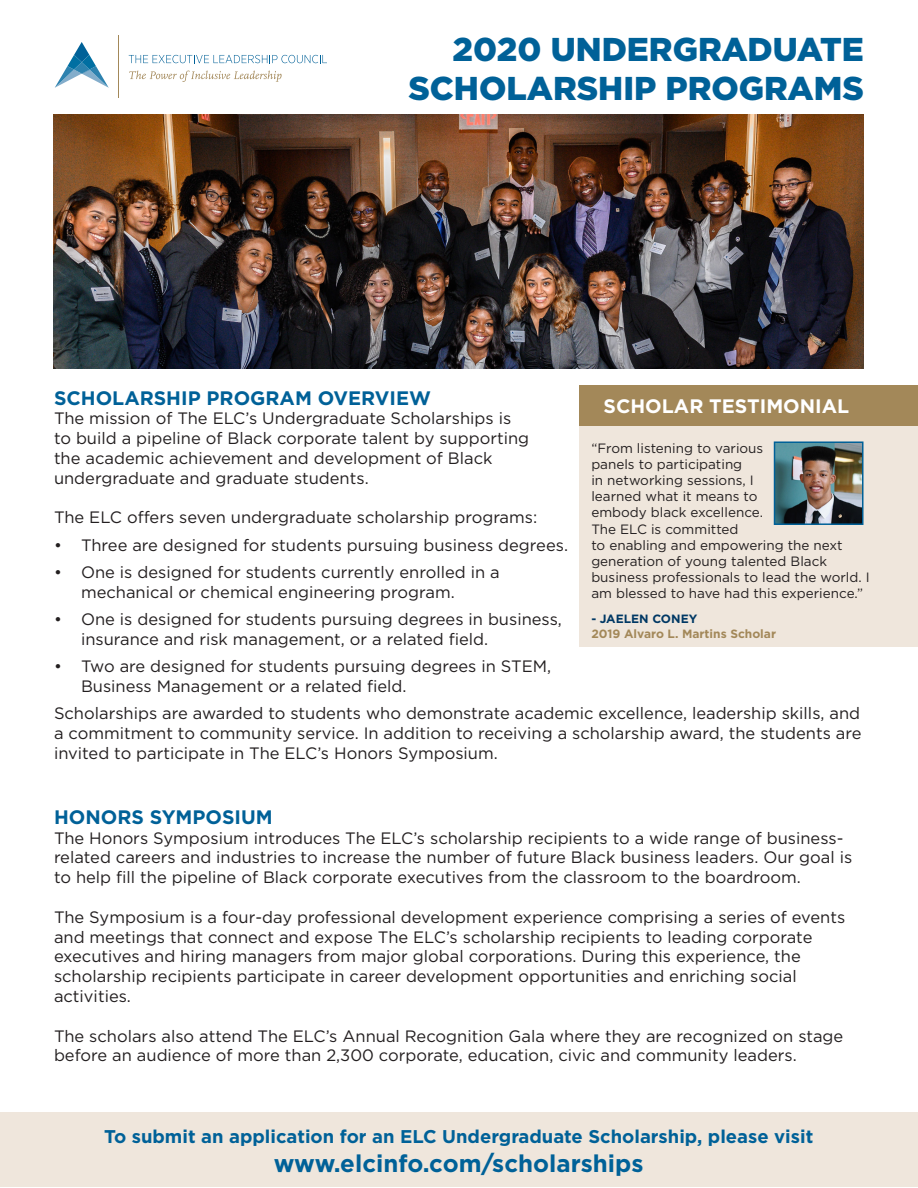
<style>
.page{position:relative;width:918px;height:1188px;background:#fff}
.page>*{position:absolute;margin:0;border:0;box-sizing:border-box;transform-origin:0 0}
.t1{font:900 33px/39.6px "Gotham";color:#006198;text-align:right}
.t2{font:700 24.15px "Gotham";color:#006198}
.t3{font:700 19.5px "Gotham";color:#006198}
.t4{font:700 19.5px "Gotham";color:#fff}
.t5{font:700 18.45px "Gotham";color:#006198}
.t6{font:16.5px/19.8px "Gotham";color:#231f20}
.t7{font:13.5px/16.2px "Gotham";color:#231f20}
.t8{font:700 12px/14.4px "Gotham";color:#a38859}
.s1{color:#003864}
</style>
<div class="page">
<div style="left:0;top:1113px;width:918px;height:74px;background:#efe6dc"></div>
<svg style="left:129px;top:71px;width:153px;height:11px"></svg>
<svg style="left:129px;top:55px;width:198px;height:8px"></svg>
<hr style="left:118px;top:35px;width:1px;height:62px;background:#a38859">
<svg style="left:55px;top:42px;width:54px;height:46px"></svg>
<div style="left:580px;top:385px;width:338px;height:262px;background:#efe6dc"></div>
<div style="left:580px;top:385px;width:338px;height:40px;background:#a38859"></div>
<img style="left:777px;top:444px;width:84px;height:78px">
<div style="left:774px;top:441px;width:90px;height:84px;border:2px solid #006198"></div>
<img style="left:54px;top:115px;width:810px;height:254px">
<p class="t1" style="left:408px;top:29px;width:457px">2020 UNDERGRADUATE<br>SCHOLARSHIP PROGRAMS</p>
<p class="t3" style="left:54px;top:385px;width:379px">SCHOLARSHIP PROGRAM OVERVIEW</p>
<p class="t6" style="left:54px;top:408px;width:477px">The mission of The ELC’s Undergraduate Scholarships is to build a pipeline of Black corporate talent by supporting the academic achievement and development of Black undergraduate and graduate students.</p>
<p class="t6" style="left:54px;top:507px;width:485px">The ELC offers seven undergraduate scholarship programs:</p>
<p class="t6" style="left:54px;top:535px;width:516px">• Three are designed for students pursuing business degrees.</p>
<p class="t6" style="left:81px;top:562px;width:420px;text-indent:-27px">• One is designed for students currently enrolled in a mechanical or chemical engineering program.</p>
<p class="t6" style="left:81px;top:609px;width:482px;text-indent:-27px">• One is designed for students pursuing degrees in business, insurance and risk management, or a related field.</p>
<p class="t6" style="left:81px;top:656px;width:472px;text-indent:-27px">• Two are designed for students pursuing degrees in STEM,<br>Business Management or a related field.</p>
<p class="t6" style="left:54px;top:703px;width:809px;text-align:justify">Scholarships are awarded to students who demonstrate academic excellence, leadership skills, and a commitment to community service. In addition to receiving a scholarship award, the students are invited to participate in The ELC’s Honors Symposium.</p>
<p class="t4" style="left:604px;top:393px;width:247px">SCHOLAR TESTIMONIAL</p>
<p class="t7" style="left:591px;top:440px;width:280px">“From listening to various<br>panels to participating<br>in networking sessions, I<br>learned what it means to<br>embody black excellence.<br>The ELC is committed<br>to enabling and empowering the next generation of young talented Black business professionals to lead the world. I am blessed to have had this experience.”</p>
<p class="t8" style="left:591px;top:612px;width:186px"><span class="s1">- JAELEN CONEY<br></span>2019 Alvaro L. Martins Scholar</p>
<p class="t3" style="left:54px;top:804px;width:220px">HONORS SYMPOSIUM</p>
<p class="t6" style="left:54px;top:828px;width:800px">The Honors Symposium introduces The ELC’s scholarship recipients to a wide range of business&shy;related careers and industries to increase the number of future Black business leaders. Our goal is to help fill the pipeline of Black corporate executives from the classroom to the boardroom.</p>
<p class="t6" style="left:54px;top:907px;width:793px">The Symposium is a four-day professional development experience comprising a series of events and meetings that connect and expose The ELC’s scholarship recipients to leading corporate executives and hiring managers from major global corporations. During this experience, the scholarship recipients participate in career development opportunities and enriching social activities.</p>
<p class="t6" style="left:54px;top:1026px;width:791px">The scholars also attend The ELC’s Annual Recognition Gala where they are recognized on stage before an audience of more than 2,300 corporate, education, civic and community leaders.</p>
<p class="t5" style="left:104px;top:1124px;width:711px">To submit an application for an ELC Undergraduate Scholarship, please visit</p>
<p class="t2" style="left:274px;top:1147px;width:371px">www.elcinfo.com/scholarships</p>
</div>
